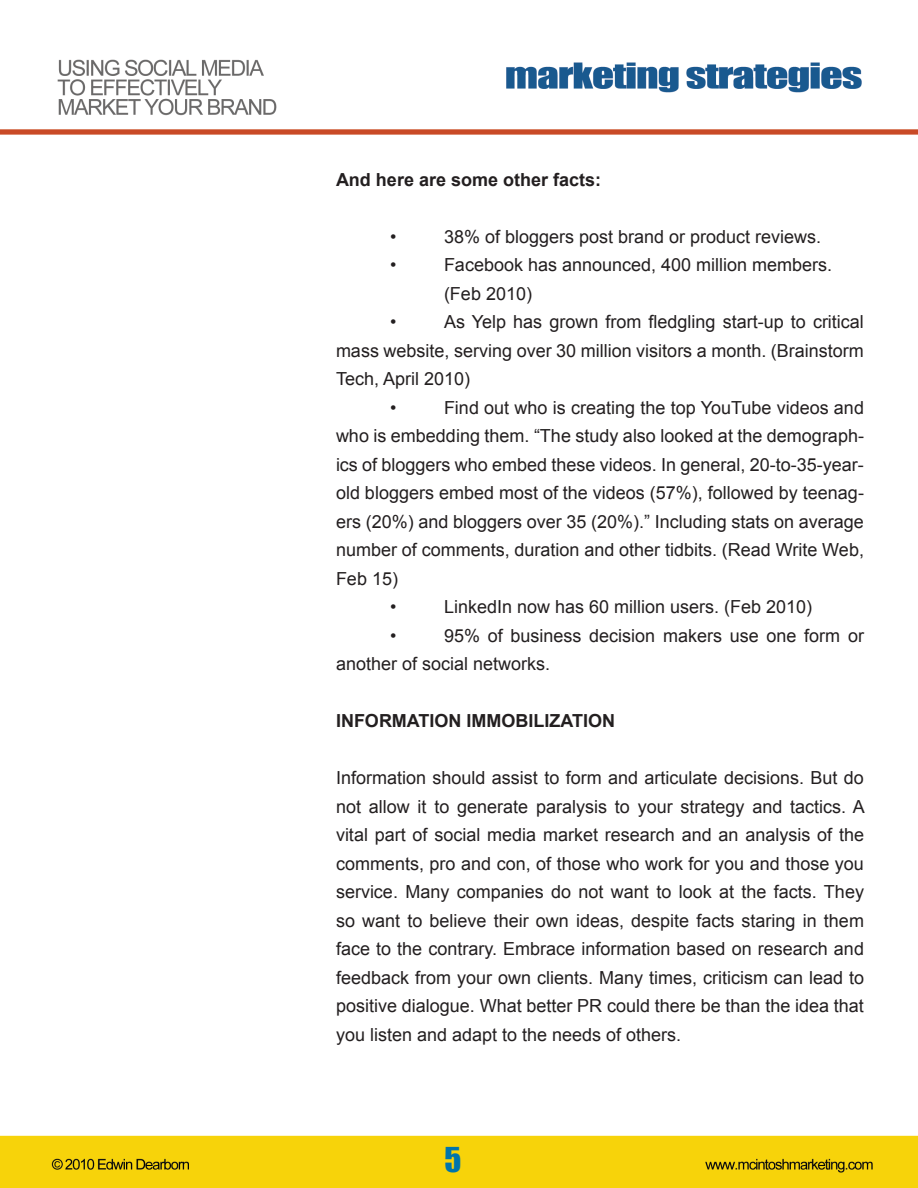
<style>
.page{position:relative;width:918px;height:1188px;background:#fff}
.page>*{position:absolute;margin:0;border:0;box-sizing:border-box;transform-origin:0 0}
.t1{font:31.5px "Impact";color:#0075ac}
.t2{font:18px/28.5px "Arial";color:#231f20;text-align:justify}
.t3{font:700 18px "Arial";color:#231f20}
</style>
<div class="page">
<img style="left:0;top:59px;width:918px;height:1129px">
<p class="t3" style="left:336px;top:167px;width:267px">And here are some other facts:</p>
<p class="t2" style="left:390px;top:222px;width:8px">•</p>
<p class="t2" style="left:444px;top:222px;width:379px">38% of bloggers post brand or product reviews.</p>
<p class="t2" style="left:390px;top:251px;width:8px">•</p>
<p class="t2" style="left:444px;top:251px;width:390px">Facebook has announced, 400 million members. (Feb 2010)</p>
<p class="t2" style="left:390px;top:308px;width:8px">•</p>
<p class="t2" style="left:336px;top:308px;width:529px;text-indent:108px">As Yelp has grown from fledgling start-up to critical mass website, serving over 30 million visitors a month. (Brainstorm Tech, April 2010)</p>
<p class="t2" style="left:390px;top:393px;width:8px">•</p>
<p class="t2" style="left:336px;top:393px;width:530px;text-indent:108px">Find out who is creating the top YouTube videos and who is embedding them. “The study also looked at the demograph&shy;ics of bloggers who embed these videos. In general, 20-to-35-year&shy;old bloggers embed most of the videos (57%), followed by teenag&shy;ers (20%) and bloggers over 35 (20%).” Including stats on average number of comments, duration and other tidbits. (Read Write Web, Feb 15)</p>
<p class="t2" style="left:390px;top:593px;width:8px">•</p>
<p class="t2" style="left:444px;top:593px;width:370px">LinkedIn now has 60 million users. (Feb 2010)</p>
<p class="t2" style="left:390px;top:621px;width:8px">•</p>
<p class="t2" style="left:336px;top:621px;width:530px;text-indent:108px">95% of business decision makers use one form or another of social networks.</p>
<p class="t3" style="left:336px;top:709px;width:281px">INFORMATION IMMOBILIZATION</p>
<p class="t2" style="left:336px;top:764px;width:531px">Information should assist to form and articulate decisions. But do not allow it to generate paralysis to your strategy and tactics. A vital part of social media market research and an analysis of the comments, pro and con, of those who work for you and those you service. Many companies do not want to look at the facts. They so want to believe their own ideas, despite facts staring in them face to the contrary. Embrace information based on research and feedback from your own clients. Many times, criticism can lead to positive dialogue. What better PR could there be than the idea that you listen and adapt to the needs of others.</p>
<p class="t1" style="left:445px;top:1140px;width:18px">5</p>
</div>
